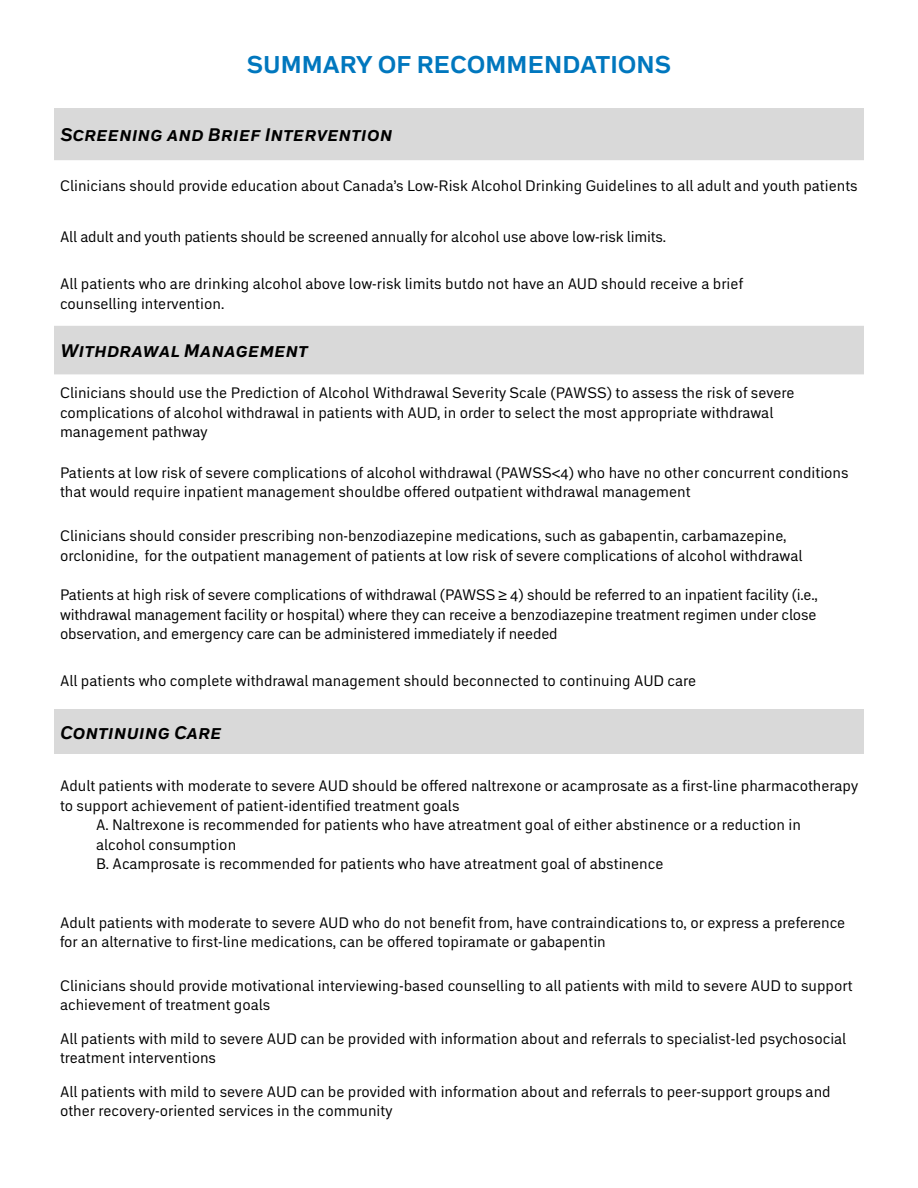
<style>
.page{position:relative;width:918px;height:1188px;background:#fff}
.page>*{position:absolute;margin:0;border:0;box-sizing:border-box;transform-origin:0 0}
.t1{font:700 24px "Embarcadero MVB Pro";color:#0077be}
.t2{font:italic 700 18px "Embarcadero MVB Pro";color:#000}
.t3{font:15px/19.5px "Embarcadero MVB Pro";color:#000}
</style>
<div class="page">
<svg style="left:54px;top:108px;width:810px;height:266px"></svg>
<div style="left:54px;top:709px;width:810px;height:45px;background:#d9d9d9"></div>
<h1 class="t1" style="left:247px;top:47px;width:426px">SUMMARY OF RECOMMENDATIONS</h1>
<p class="t2" style="left:60px;top:122px;width:334px">Screening and Brief Intervention</p>
<p class="t3" style="left:60px;top:176px;width:799px">Clinicians should provide education about Canada’s Low-Risk Alcohol Drinking Guidelines to all adult and youth patients</p>
<p class="t3" style="left:60px;top:226px;width:608px">All adult and youth patients should be screened annually for alcohol use above low-risk limits.</p>
<p class="t3" style="left:60px;top:274px;width:685px">All patients who are drinking alcohol above low-risk limits butdo not have an AUD should receive a brief counselling intervention.</p>
<p class="t2" style="left:60px;top:338px;width:249px">Withdrawal Management</p>
<p class="t3" style="left:60px;top:382px;width:736px">Clinicians should use the Prediction of Alcohol Withdrawal Severity Scale (PAWSS) to assess the risk of severe complications of alcohol withdrawal in patients with AUD, in order to select the most appropriate withdrawal management pathway</p>
<p class="t3" style="left:60px;top:462px;width:790px">Patients at low risk of severe complications of alcohol withdrawal (PAWSS&lt;4) who have no other concurrent conditions that would require inpatient management shouldbe offered outpatient withdrawal management</p>
<p class="t3" style="left:60px;top:526px;width:744px">Clinicians should consider prescribing non-benzodiazepine medications, such as gabapentin, carbamazepine, orclonidine, for the outpatient management of patients at low risk of severe complications of alcohol withdrawal</p>
<p class="t3" style="left:60px;top:585px;width:759px;text-align:justify">Patients at high risk of severe complications of withdrawal (PAWSS ≥ 4) should be referred to an inpatient facility (i.e., withdrawal management facility or hospital) where they can receive a benzodiazepine treatment regimen under close observation, and emergency care can be administered immediately if needed</p>
<p class="t3" style="left:60px;top:671px;width:638px">All patients who complete withdrawal management should beconnected to continuing AUD care</p>
<p class="t2" style="left:60px;top:719px;width:163px">Continuing Care</p>
<p class="t3" style="left:60px;top:776px;width:800px">Adult patients with moderate to severe AUD should be offered naltrexone or acamprosate as a first-line pharmacotherapy</p>
<p class="t3" style="left:60px;top:795px;width:401px">to support achievement of patient-identified treatment goals</p>
<p class="t3" style="left:96px;top:815px;width:707px">A. Naltrexone is recommended for patients who have atreatment goal of either abstinence or a reduction in</p>
<p class="t3" style="left:96px;top:834px;width:142px">alcohol consumption</p>
<p class="t3" style="left:96px;top:854px;width:569px">B. Acamprosate is recommended for patients who have atreatment goal of abstinence</p>
<p class="t3" style="left:60px;top:912px;width:787px">Adult patients with moderate to severe AUD who do not benefit from, have contraindications to, or express a preference for an alternative to first-line medications, can be offered topiramate or gabapentin</p>
<p class="t3" style="left:60px;top:975px;width:794px">Clinicians should provide motivational interviewing-based counselling to all patients with mild to severe AUD to support achievement of treatment goals</p>
<p class="t3" style="left:60px;top:1028px;width:788px">All patients with mild to severe AUD can be provided with information about and referrals to specialist-led psychosocial treatment interventions</p>
<p class="t3" style="left:60px;top:1081px;width:772px">All patients with mild to severe AUD can be provided with information about and referrals to peer-support groups and other recovery-oriented services in the community</p>
</div>
